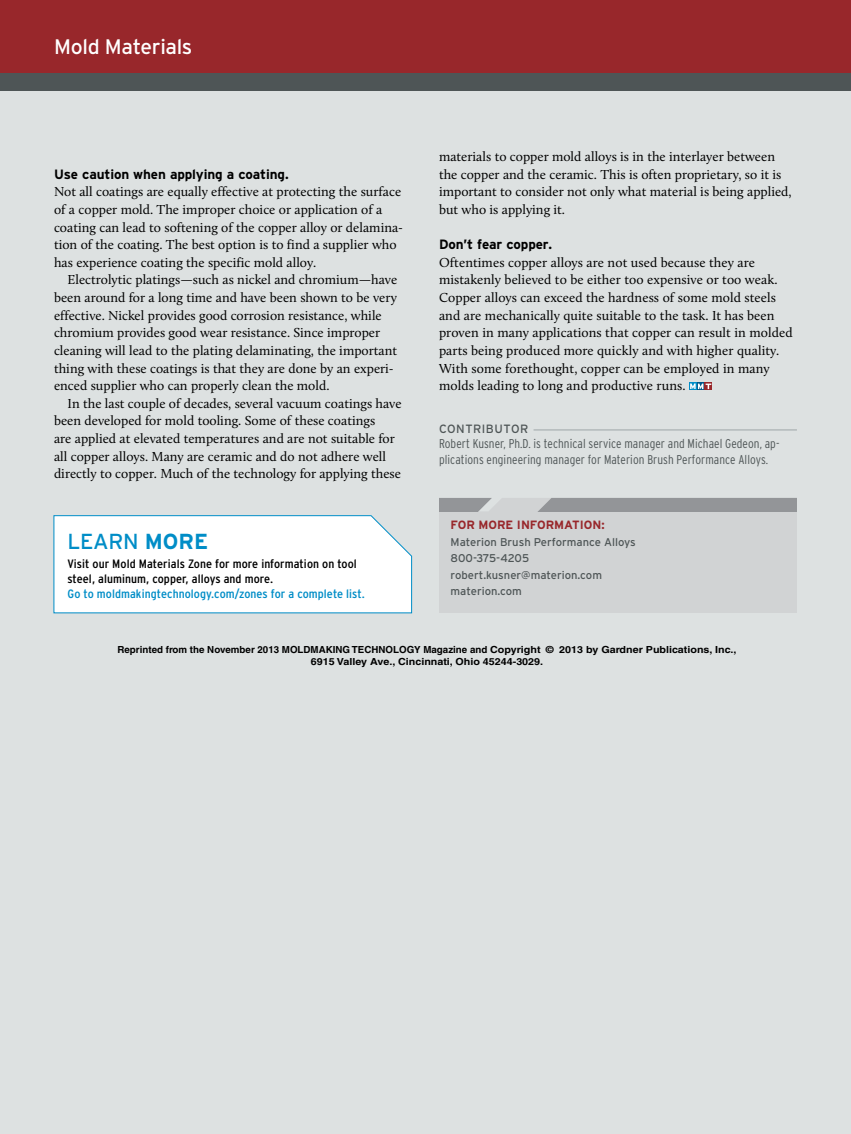
<style>
.page{position:relative;width:851px;height:1134px;background:#fff}
.page>*{position:absolute;margin:0;border:0;box-sizing:border-box;transform-origin:0 0}
.t1{font:21.75px "Interstate";letter-spacing:-.01em;color:#008dc7}
.t2{font:21px "Interstate";letter-spacing:-.015em;color:#fff}
.t3{font:13.5px/17.7px "Calluna";color:#000}
.t4{font:700 13.5px "Interstate";letter-spacing:-.01em;color:#000}
.t5{font:300 condensed 12.75px/15.3px "Interstate";letter-spacing:.005em;color:#4e5556}
.t6{font:condensed 12.15px/15px "Interstate";letter-spacing:.005em;color:#000;scale:1.11 1}
.t7{font:condensed 12.15px "Interstate";letter-spacing:.005em;color:#008dc7;scale:1.11 1}
.t8{font:700 12px "Interstate";color:#98272b}
.t9{font:12px "Interstate";letter-spacing:.04em;color:#4e5556}
.t10{font:11.25px/16.5px "Interstate";color:#4e5556}
.t11{font:700 9.75px/11.7px "Helvetica";color:#000;text-align:center}
.s1{font-weight:700}
</style>
<div class="page">
<div style="left:0;top:60px;width:850px;height:1074px;background:#dde1e1"></div>
<div style="left:0;top:0;width:850px;height:91px;background:#98272b"></div>
<div style="left:0;top:73px;width:850px;height:18px;background:#4e5556"></div>
<hr style="left:533px;top:430px;width:263px;height:1px;background:#9ea5a7">
<div style="left:689px;top:382px;width:7px;height:8px;background:#008dc7"></div>
<svg style="left:696px;top:382px;width:8px;height:8px"></svg>
<div style="left:704px;top:382px;width:8px;height:8px;background:#98272b"></div>
<svg style="left:690px;top:383px;width:21px;height:6px"></svg>
<svg style="left:53px;top:515px;width:359px;height:99px;background:#f7fbfc"></svg>
<div style="left:439px;top:498px;width:357px;height:114px;background:#d1d3d4"></div>
<svg style="left:439px;top:498px;width:53px;height:13px"></svg>
<div style="left:534px;top:498px;width:262px;height:13px;background:#939598"></div>
<h2 class="t2" style="left:54px;top:34px;width:140px">Mold Materials</h2>
<p class="t4" style="left:54px;top:166px;width:236px">Use caution when applying a coating.</p>
<p class="t3" style="left:54px;top:183px;width:350px">Not all coatings are equally effective at protecting the surface of a copper mold. The improper choice or application of a coating can lead to softening of the copper alloy or delamina&shy;tion of the coating. The best option is to find a supplier who has experience coating the specific mold alloy.</p>
<p class="t3" style="left:54px;top:271px;width:345px;text-indent:14px">Electrolytic platings—such as nickel and chromium—have been around for a long time and have been shown to be very effective. Nickel provides good corrosion resistance, while chromium provides good wear resistance. Since improper cleaning will lead to the plating delaminating, the important thing with these coatings is that they are done by an experi&shy;enced supplier who can properly clean the mold.</p>
<p class="t3" style="left:54px;top:394px;width:349px;text-indent:14px">In the last couple of decades, several vacuum coatings have been developed for mold tooling. Some of these coatings<br>are applied at elevated temperatures and are not suitable for all copper alloys. Many are ceramic and do not adhere well directly to copper. Much of the technology for applying these</p>
<h1 class="t1" style="left:67px;top:528px;width:142px">LEARN <span class="s1">MORE</span></h1>
<p class="t6" style="left:67px;top:556px;width:262px">Visit our Mold Materials Zone for more information on tool steel, aluminum, copper, alloys and more.</p>
<p class="t7" style="left:67px;top:586px;width:269px">Go to moldmakingtechnology.com/zones for a complete list.</p>
<p class="t3" style="left:439px;top:148px;width:354px">materials to copper mold alloys is in the interlayer between the copper and the ceramic. This is often proprietary, so it is important to consider not only what material is being applied, but who is applying it.</p>
<p class="t4" style="left:439px;top:236px;width:115px">Don’t fear copper.</p>
<p class="t3" style="left:439px;top:253px;width:355px">Oftentimes copper alloys are not used because they are mistakenly believed to be either too expensive or too weak.<br>Copper alloys can exceed the hardness of some mold steels and are mechanically quite suitable to the task. It has been proven in many applications that copper can result in molded parts being produced more quickly and with higher quality.<br>With some forethought, copper can be employed in many molds leading to long and productive runs.</p>
<p class="t9" style="left:439px;top:422px;width:91px">CONTRIBUTOR</p>
<p class="t5" style="left:439px;top:436px;width:342px">Robert Kusner, Ph.D. is technical service manager and Michael Gedeon, ap&shy;plications engineering manager for Materion Brush Performance Alloys.</p>
<p class="t8" style="left:450px;top:518px;width:155px">FOR MORE INFORMATION:</p>
<p class="t10" style="left:450px;top:533px;width:187px">Materion Brush Performance Alloys<br>800-375-4205 robert.kusner@materion.com materion.com</p>
<p class="t11" style="left:117px;top:644px;width:620px">Reprinted from the November 2013 MOLDMAKING TECHNOLOGY Magazine and Copyright © 2013 by Gardner Publications, Inc.,<br>6915 Valley Ave., Cincinnati, Ohio 45244-3029.</p>
</div>
